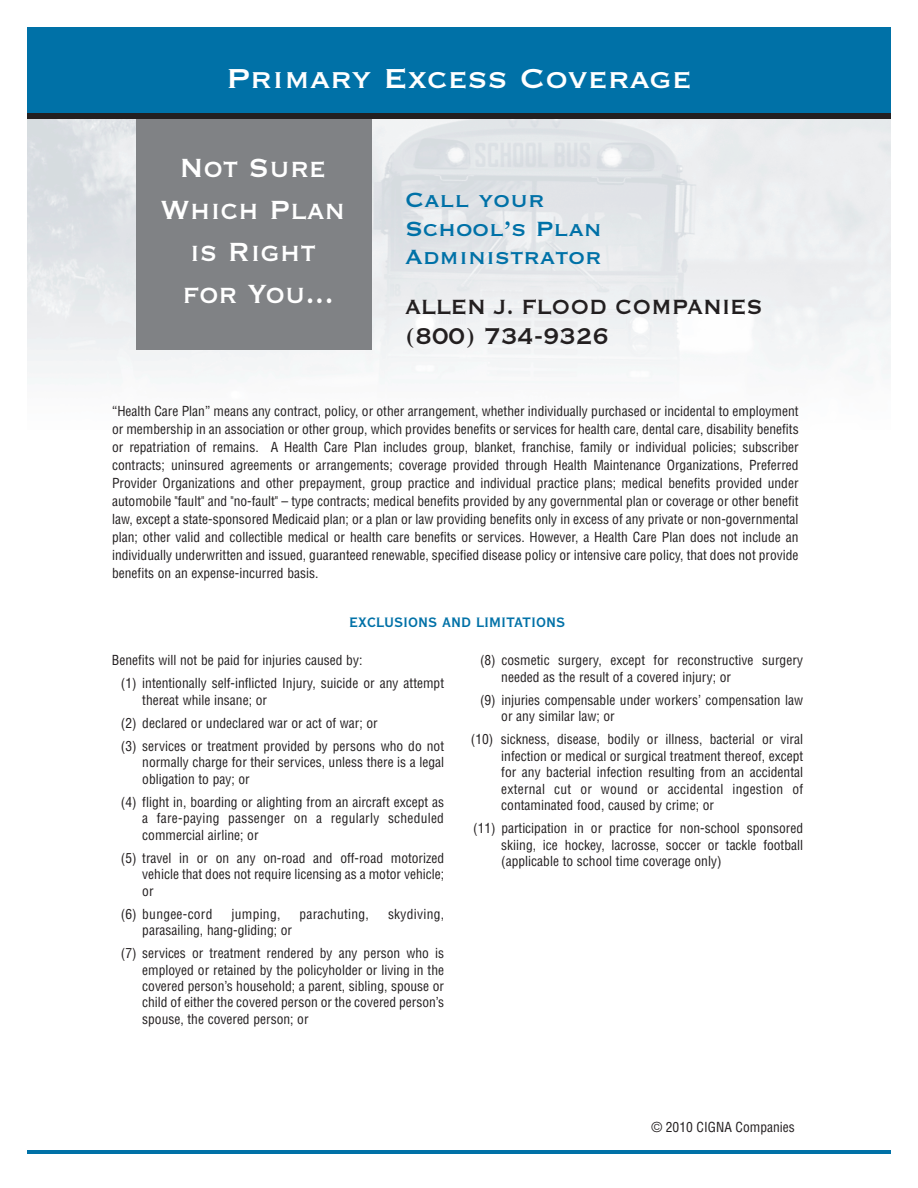
<style>
.page{position:relative;width:918px;height:1188px;background:#fff}
.page>*{position:absolute;margin:0;border:0;box-sizing:border-box;transform-origin:0 0}
.t1{font:36px "Copperplate Thirty One BC";color:#fff}
.t2{font:34.5px/42px "Copperplate Thirty One BC";color:#fff;text-align:center;scale:.9 1}
.t3{font:30px "Copperplate Thirty One BC";color:#231f20;scale:.9 1}
.t4{font:27px/28.5px "Copperplate Thirty One BC";color:#0071a7}
.t5{font:27px "Copperplate Thirty One BC";color:#231f20;scale:.9 1}
.t6{font:18px "Copperplate Thirty BC";color:#0071a7}
.t7{font:condensed 13.5px/16.5px "Helvetica";color:#231f20}
.t8{font:condensed 13.5px "Helvetica";letter-spacing:.02em;color:#231f20}
</style>
<div class="page">
<img style="left:27px;top:119px;width:864px;height:266px">
<div style="left:136px;top:112px;width:235px;height:238px;background:#808285"></div>
<div style="left:27px;top:27px;width:864px;height:92px;background:#0071a7"></div>
<hr style="left:27px;top:1150px;width:864px;height:4px;background:#0071a7">
<div style="left:27px;top:113px;width:864px;height:5px;background:#231f20"></div>
<h1 class="t1" style="left:226px;top:54px;width:467px">Primary Excess Coverage</h1>
<h2 class="t2" style="left:161px;top:144px;width:207px">Not Sure<br>Which Plan is Right for You...</h2>
<h3 class="t4" style="left:405px;top:184px;width:198px">Call your<br>School’s Plan<br>Administrator</h3>
<h3 class="t5" style="left:405px;top:289px;width:399px">ALLEN J. FLOOD COMPANIES</h3>
<h3 class="t3" style="left:405px;top:316px;width:228px">(800) 734-9326</h3>
<p class="t7" style="left:112px;top:403px;width:688px;line-height:18px;text-align:justify">“Health Care Plan” means any contract, policy, or other arrangement, whether individually purchased or incidental to employment or membership in an association or other group, which provides benefits or services for health care, dental care, disability benefits or repatriation of remains. A Health Care Plan includes group, blanket, franchise, family or individual policies; subscriber contracts; uninsured agreements or arrangements; coverage provided through Health Maintenance Organizations, Preferred Provider Organizations and other prepayment, group practice and individual practice plans; medical benefits provided under automobile "fault" and "no-fault" – type contracts; medical benefits provided by any governmental plan or coverage or other benefit law, except a state-sponsored Medicaid plan; or a plan or law providing benefits only in excess of any private or non-governmental plan; other valid and collectible medical or health care benefits or services. However, a Health Care Plan does not include an individually underwritten and issued, guaranteed renewable, specified disease policy or intensive care policy, that does not provide benefits on an expense-incurred basis.</p>
<h3 class="t6" style="left:349px;top:611px;width:217px">EXCLUSIONS AND LIMITATIONS</h3>
<p class="t7" style="left:121px;top:649px;width:325px;line-height:23px;text-indent:-9px">Benefits will not be paid for injuries caused by:<br>(1) intentionally self-inflicted Injury, suicide or any attempt</p>
<p class="t7" style="left:121px;top:689px;width:325px;line-height:23px;text-indent:21px">thereat while insane; or<br>(2) declared or undeclared war or act of war; or<br>(3) services or treatment provided by persons who do not</p>
<p class="t7" style="left:142px;top:754px;width:303px">normally charge for their services, unless there is a legal obligation to pay; or</p>
<p class="t7" style="left:142px;top:794px;width:303px;text-align:justify;text-indent:-21px">(4) flight in, boarding or alighting from an aircraft except as a fare-paying passenger on a regularly scheduled commercial airline; or</p>
<p class="t7" style="left:142px;top:850px;width:303px;text-align:justify;text-indent:-21px">(5) travel in or on any on-road and off-road motorized vehicle that does not require licensing as a motor vehicle; or</p>
<p class="t8" style="left:121px;top:906px;width:93px">(6) bungee-cord</p>
<p class="t8" style="left:232px;top:906px;width:50px">jumping,</p>
<p class="t8" style="left:300px;top:906px;width:71px">parachuting,</p>
<p class="t8" style="left:388px;top:906px;width:58px">skydiving,</p>
<p class="t7" style="left:121px;top:919px;width:325px;line-height:23px;text-indent:21px">parasailing, hang-gliding; or<br>(7) services or treatment rendered by any person who is</p>
<p class="t7" style="left:142px;top:962px;width:303px;text-align:justify">employed or retained by the policyholder or living in the covered person’s household; a parent, sibling, spouse or child of either the covered person or the covered person’s spouse, the covered person; or</p>
<p class="t7" style="left:501px;top:652px;width:303px;text-indent:-21px">(8) cosmetic surgery, except for reconstructive surgery needed as the result of a covered injury; or</p>
<p class="t7" style="left:501px;top:692px;width:303px;text-indent:-21px">(9) injuries compensable under workers’ compensation law or any similar law; or</p>
<p class="t7" style="left:501px;top:731px;width:303px;text-align:justify;text-indent:-30px">(10) sickness, disease, bodily or illness, bacterial or viral infection or medical or surgical treatment thereof, except for any bacterial infection resulting from an accidental external cut or wound or accidental ingestion of contaminated food, caused by crime; or</p>
<p class="t7" style="left:501px;top:820px;width:303px;text-align:justify;text-indent:-28px">(11) participation in or practice for non-school sponsored skiing, ice hockey, lacrosse, soccer or tackle football (applicable to school time coverage only)</p>
<p class="t7" style="left:651px;top:1119px;width:145px">© 2010 CIGNA Companies</p>
</div>
